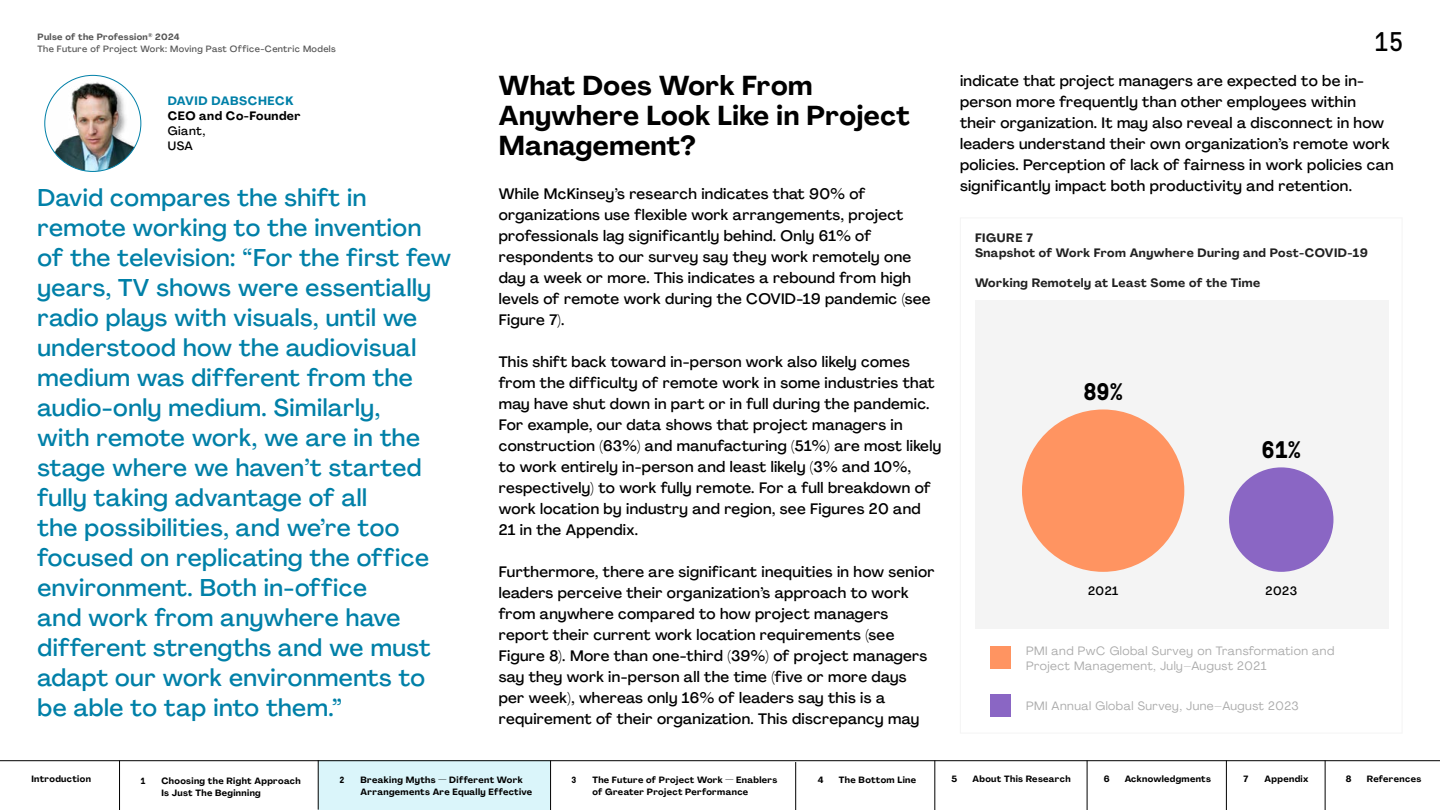
<style>
.page{position:relative;width:1440px;height:810px;background:#fff}
.page>*{position:absolute;margin:0;border:0;box-sizing:border-box;transform-origin:0 0}
.t1{font:700 27px/30px "Agrandir";letter-spacing:.02em;color:#000}
.t2{font:27px "GT Pressura Mono";color:#000}
.t3{font:500 24px/30px "Agrandir";letter-spacing:.02em;color:#0080a8}
.t4{font:700 24px "GT Pressura Mono";color:#000}
.t5{font:500 15px/21px "Agrandir";letter-spacing:.02em;color:#000}
.t6{font:12px/15px "Agrandir";letter-spacing:.04em;color:#ababab}
.t7{font:700 12px/15px "Agrandir";letter-spacing:.04em;color:#212121}
.t8{font:500 12px/15px "Agrandir";letter-spacing:.04em;color:#000}
.t9{font:700 12px "Agrandir";letter-spacing:.04em;color:#000}
.t10{font:700 12px "Agrandir";letter-spacing:.05em;color:#0080a8}
.t11{font:700 9px/12px "Agrandir";letter-spacing:.04em;color:#000}
.t12{font:500 9px/12px "Agrandir";letter-spacing:.04em;color:#575757}
.t13{font:700 9px "GT Pressura Mono";color:#000}
.s1{font-weight:700}
</style>
<div class="page">
<div style="left:990px;top:646px;width:21px;height:22px;background:#ff9461"></div>
<div style="left:990px;top:695px;width:21px;height:22px;background:#8a66c4"></div>
<img style="left:45px;top:75px;width:96px;height:96px;border-radius:48px">
<div style="left:975px;top:300px;width:414px;height:328px;background:#f4f4f4"></div>
<div style="left:1022px;top:410px;width:162px;height:162px;background:#ff9461;border-radius:50%"></div>
<div style="left:1229px;top:467px;width:104px;height:105px;background:#8a66c4;border-radius:50%"></div>
<hr style="left:1226px;top:761px;width:1px;height:49px;background:#000">
<div style="left:319px;top:761px;width:231px;height:49px;background:#daf5fa"></div>
<hr style="left:119px;top:761px;width:1px;height:49px;background:#000">
<hr style="left:318px;top:760px;width:1px;height:50px;background:#000">
<hr style="left:550px;top:761px;width:1px;height:49px;background:#000">
<hr style="left:1087px;top:761px;width:1px;height:49px;background:#000">
<hr style="left:796px;top:762px;width:1px;height:48px;background:#000">
<hr style="left:935px;top:761px;width:1px;height:49px;background:#000">
<hr style="left:1325px;top:761px;width:1px;height:49px;background:#000">
<hr style="left:0;top:761px;width:1440px;height:1px;background:#000">
<p class="t12" style="left:37px;top:31px;width:300px"><span class="s1">Pulse of the Profession</span><sup>®</sup> <span class="s1">2024<br></span>The Future of Project Work: Moving Past Office-Centric Models</p>
<p class="t10" style="left:168px;top:94px;width:127px">DAVID DABSCHECK</p>
<p class="t9" style="left:168px;top:109px;width:134px">CEO and Co-Founder</p>
<p class="t8" style="left:168px;top:124px;width:39px">Giant,<br>USA</p>
<p class="t3" style="left:38px;top:183px;width:415px">David compares the shift in remote working to the invention of the television: “For the first few years, TV shows were essentially radio plays with visuals, until we understood how the audiovisual medium was different from the audio-only medium. Similarly,<br>with remote work, we are in the stage where we haven’t started fully taking advantage of all<br>the possibilities, and we’re too focused on replicating the office environment. Both in-office<br>and work from anywhere have different strengths and we must adapt our work environments to be able to tap into them.”</p>
<h1 class="t1" style="left:499px;top:71px;width:413px">What Does Work From<br>Anywhere Look Like in Project<br>Management?</h1>
<p class="t5" style="left:499px;top:183px;width:433px">While McKinsey’s research indicates that 90% of organizations use flexible work arrangements, project professionals lag significantly behind. Only 61% of respondents to our survey say they work remotely one day a week or more. This indicates a rebound from high levels of remote work during the COVID-19 pandemic (see Figure 7).</p>
<p class="t5" style="left:499px;top:351px;width:444px">This shift back toward in-person work also likely comes from the difficulty of remote work in some industries that may have shut down in part or in full during the pandemic.<br>For example, our data shows that project managers in construction (63%) and manufacturing (51%) are most likely to work entirely in-person and least likely (3% and 10%, respectively) to work fully remote. For a full breakdown of work location by industry and region, see Figures 20 and<br>21 in the Appendix.</p>
<p class="t5" style="left:499px;top:561px;width:437px">Furthermore, there are significant inequities in how senior leaders perceive their organization’s approach to work from anywhere compared to how project managers report their current work location requirements (see Figure 8). More than one-third (39%) of project managers say they work in-person all the time (five or more days per week), whereas only 16% of leaders say this is a requirement of their organization. This discrepancy may</p>
<h1 class="t2" style="left:1374px;top:28px;width:31px">15</h1>
<p class="t5" style="left:960px;top:70px;width:435px">indicate that project managers are expected to be in&shy;person more frequently than other employees within their organization. It may also reveal a disconnect in how leaders understand their own organization’s remote work policies. Perception of lack of fairness in work policies can significantly impact both productivity and retention.</p>
<p class="t7" style="left:975px;top:230px;width:394px">FIGURE 7<br>Snapshot of Work From Anywhere During and Post-COVID-19</p>
<p class="t7" style="left:975px;top:275px;width:287px">Working Remotely at Least Some of the Time</p>
<h2 class="t4" style="left:1083px;top:379px;width:41px">89%</h2>
<h2 class="t4" style="left:1261px;top:437px;width:41px">61%</h2>
<p class="t8" style="left:1088px;top:584px;width:32px">2021</p>
<p class="t8" style="left:1265px;top:584px;width:33px">2023</p>
<p class="t6" style="left:1026px;top:643px;width:310px">PMI and PwC Global Survey on Transformation and<br>Project Management, July–August 2021</p>
<p class="t6" style="left:1026px;top:698px;width:274px">PMI Annual Global Survey, June–August 2023</p>
<p class="t11" style="left:31px;top:773px;width:61px">Introduction</p>
<p class="t13" style="left:140px;top:776px;width:6px">1</p>
<p class="t11" style="left:161px;top:775px;width:141px">Choosing the Right Approach<br>Is Just The Beginning</p>
<p class="t13" style="left:571px;top:775px;width:6px">3</p>
<p class="t11" style="left:592px;top:774px;width:186px">The Future of Project Work — Enablers of Greater Project Performance</p>
<p class="t11" style="left:818px;top:773px;width:7px">4</p>
<p class="t11" style="left:839px;top:773px;width:79px">The Bottom Line</p>
<p class="t11" style="left:951px;top:773px;width:7px">5</p>
<p class="t11" style="left:972px;top:773px;width:100px">About This Research</p>
<p class="t11" style="left:1104px;top:773px;width:7px">6</p>
<p class="t11" style="left:1125px;top:773px;width:88px">Acknowledgments</p>
<p class="t11" style="left:1244px;top:773px;width:6px">7</p>
<p class="t11" style="left:1265px;top:773px;width:45px">Appendix</p>
<p class="t11" style="left:1346px;top:773px;width:7px">8</p>
<p class="t11" style="left:1367px;top:773px;width:56px">References</p>
<p class="t13" style="left:340px;top:775px;width:6px">2</p>
<p class="t11" style="left:361px;top:774px;width:173px">Breaking Myths — Different Work<br>Arrangements Are Equally Effective</p>
</div>
